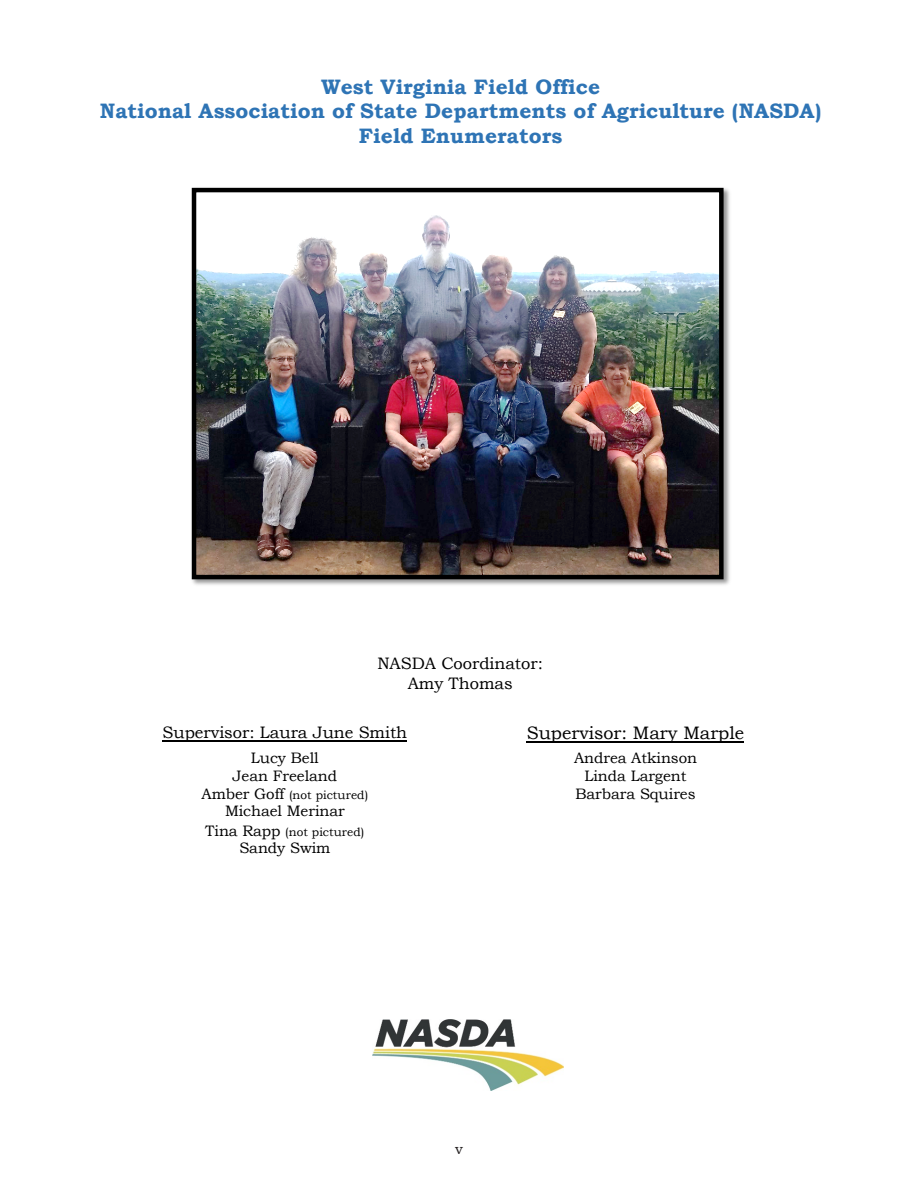
<style>
.page{position:relative;width:918px;height:1188px;background:#fff}
.page>*{position:absolute;margin:0;border:0;box-sizing:border-box;transform-origin:0 0}
.t1{font:700 20.85px/24.6px "Bookman Old Style";letter-spacing:.005em;color:#2e74b5;text-align:center}
.t2{font:18px "Bookman Old Style";color:#000}
.t3{font:16.5px/19.5px "Bookman Old Style";color:#000;text-align:center}
.t4{font:15.15px/17.7px "Bookman Old Style";letter-spacing:-.005em;color:#000;text-align:center}
.t5{font:15px "Bookman Old Style";color:#231f20}
.t6{font:11.85px "Bookman Old Style";letter-spacing:.005em;color:#000}
.s1{font-size:15.15px}
</style>
<div class="page">
<img style="left:373px;top:1019px;width:191px;height:71px">
<hr style="left:163px;top:740px;width:244px;height:1px;background:#000">
<hr style="left:527px;top:741px;width:217px;height:2px;background:#000">
<img style="left:191px;top:187px;width:539px;height:398px">
<img style="left:197px;top:193px;width:522px;height:381px">
<div style="left:192px;top:188px;width:532px;height:391px;border:4px solid #000"></div>
<p class="t1" style="left:100px;top:74px;width:723px">West Virginia Field Office<br>National Association of State Departments of Agriculture (NASDA)<br>Field Enumerators</p>
<p class="t3" style="left:377px;top:654px;width:167px">NASDA Coordinator:<br>Amy Thomas</p>
<p class="t3" style="left:163px;top:723px;width:246px">Supervisor: Laura June Smith</p>
<p class="t2" style="left:527px;top:721px;width:219px">Supervisor: Mary Marple</p>
<p class="t4" style="left:233px;top:749px;width:106px">Lucy Bell<br>Jean Freeland</p>
<p class="t4" style="left:574px;top:749px;width:125px">Andrea Atkinson<br>Linda Largent</p>
<p class="t6" style="left:201px;top:787px;width:168px"><span class="s1">Amber Goff</span> (not pictured)</p>
<p class="t4" style="left:576px;top:785px;width:122px">Barbara Squires</p>
<p class="t4" style="left:225px;top:802px;width:121px">Michael Merinar</p>
<p class="t6" style="left:205px;top:824px;width:161px"><span class="s1">Tina Rapp</span> (not pictured)</p>
<p class="t4" style="left:239px;top:839px;width:93px">Sandy Swim</p>
<p class="t5" style="left:455px;top:1139px;width:9px">v</p>
</div>
